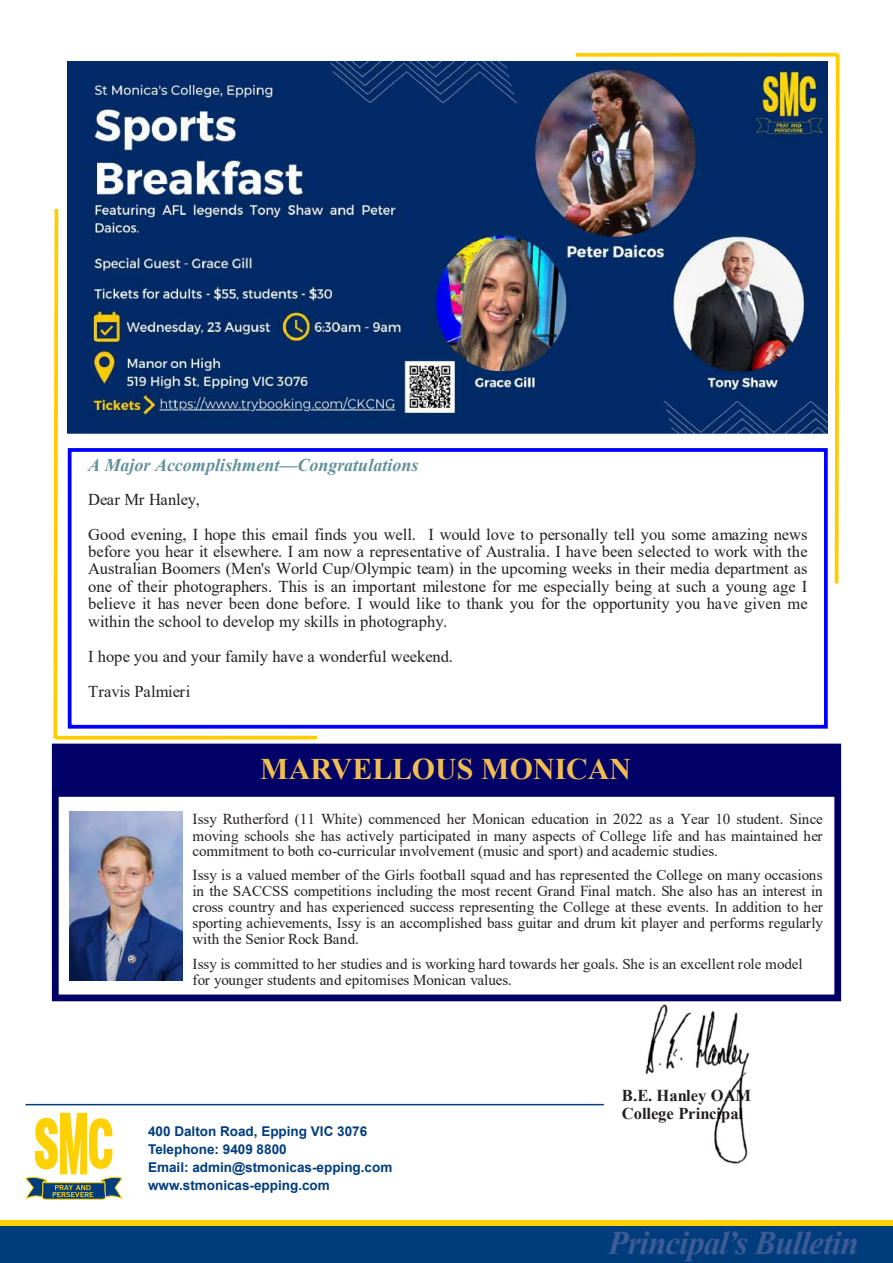
<style>
.page{position:relative;width:893px;height:1263px;background:#fff}
.page>*{position:absolute;margin:0;border:0;box-sizing:border-box;transform-origin:0 0}
.t1{font:italic 700 33px "Times New Roman";letter-spacing:-.025em;color:#3d5c95}
.t2{font:700 29.85px "Times New Roman";color:#f1bd51}
.t3{font:italic 700 18px "Times New Roman";color:#61919a}
.t4{font:16.65px "Times New Roman";color:#231f20}
.t5{font:16.5px/17.5px "Times New Roman";color:#231f20;text-align:justify}
.t6{font:700 16.5px/17.2px "Times New Roman";color:#231f20}
.t7{font:15.15px/15.9px "Times New Roman";color:#231f20;text-align:justify}
.t8{font:700 13.5px/18px "Arial";color:#013d7d}
</style>
<div class="page">
<svg style="left:833px;top:52px;width:7px;height:532px"></svg>
<svg style="left:576px;top:53px;width:261px;height:4px"></svg>
<svg style="left:53px;top:208px;width:7px;height:531px"></svg>
<svg style="left:56px;top:736px;width:261px;height:4px"></svg>
<img style="left:585px;top:1001px;width:255px;height:163px">
<div style="left:52px;top:790px;width:789px;height:211px;border:7px solid #006"></div>
<div style="left:55px;top:747px;width:783px;height:43px;background:#006"></div>
<div style="left:52px;top:744px;width:789px;height:49px;border:7px solid #006"></div>
<img style="left:67px;top:61px;width:760px;height:373px">
<div style="left:68px;top:448px;width:760px;height:281px;border:4px solid #00f"></div>
<img style="left:69px;top:811px;width:113px;height:169px">
<svg style="left:26px;top:1113px;width:96px;height:86px"></svg>
<hr style="left:26px;top:1104px;width:837px;height:1px;background:#013d7d">
<div style="left:0;top:1220px;width:893px;height:9px;background:#fed105"></div>
<div style="left:0;top:1226px;width:893px;height:37px;background:#013d7d"></div>
<p class="t3" style="left:88px;top:452px;width:332px">A Major Accomplishment—Congratulations</p>
<p class="t5" style="left:88px;top:490px;width:113px">Dear Mr Hanley,</p>
<p class="t4" style="left:88px;top:522px;width:721px">Good evening, I hope this email finds you well. I would love to personally tell you some amazing news</p>
<p class="t5" style="left:88px;top:542px;width:721px">before you hear it elsewhere. I am now a representative of Australia. I have been selected to work with the Australian Boomers (Men's World Cup/Olympic team) in the upcoming weeks in their media department as one of their photographers. This is an important milestone for me especially being at such a young age I believe it has never been done before. I would like to thank you for the opportunity you have given me within the school to develop my skills in photography.</p>
<p class="t5" style="left:88px;top:638px;width:366px;line-height:35px">I hope you and your family have a wonderful weekend.<br>Travis Palmieri</p>
<h2 class="t2" style="left:260px;top:748px;width:373px">MARVELLOUS MONICAN</h2>
<p class="t7" style="left:193px;top:811px;width:632px">Issy Rutherford (11 White) commenced her Monican education in 2022 as a Year 10 student. Since moving schools she has actively participated in many aspects of College life and has maintained her commitment to both co-curricular involvement (music and sport) and academic studies.</p>
<p class="t7" style="left:193px;top:867px;width:632px">Issy is a valued member of the Girls football squad and has represented the College on many occasions in the SACCSS competitions including the most recent Grand Final match. She also has an interest in cross country and has experienced success representing the College at these events. In addition to her sporting achievements, Issy is an accomplished bass guitar and drum kit player and performs regularly with the Senior Rock Band.</p>
<p class="t7" style="left:193px;top:956px;width:611px">Issy is committed to her studies and is working hard towards her goals. She is an excellent role model for younger students and epitomises Monican values.</p>
<p class="t8" style="left:148px;top:1122px;width:246px">400 Dalton Road, Epping VIC 3076<br>Telephone: 9409 8800<br>Email: admin@stmonicas-epping.com www.stmonicas-epping.com</p>
<p class="t6" style="left:622px;top:1087px;width:131px">B.E. Hanley OAM<br>College Principal</p>
<h1 class="t1" style="left:608px;top:1219px;width:252px">Principal’s Bulletin</h1>
</div>
